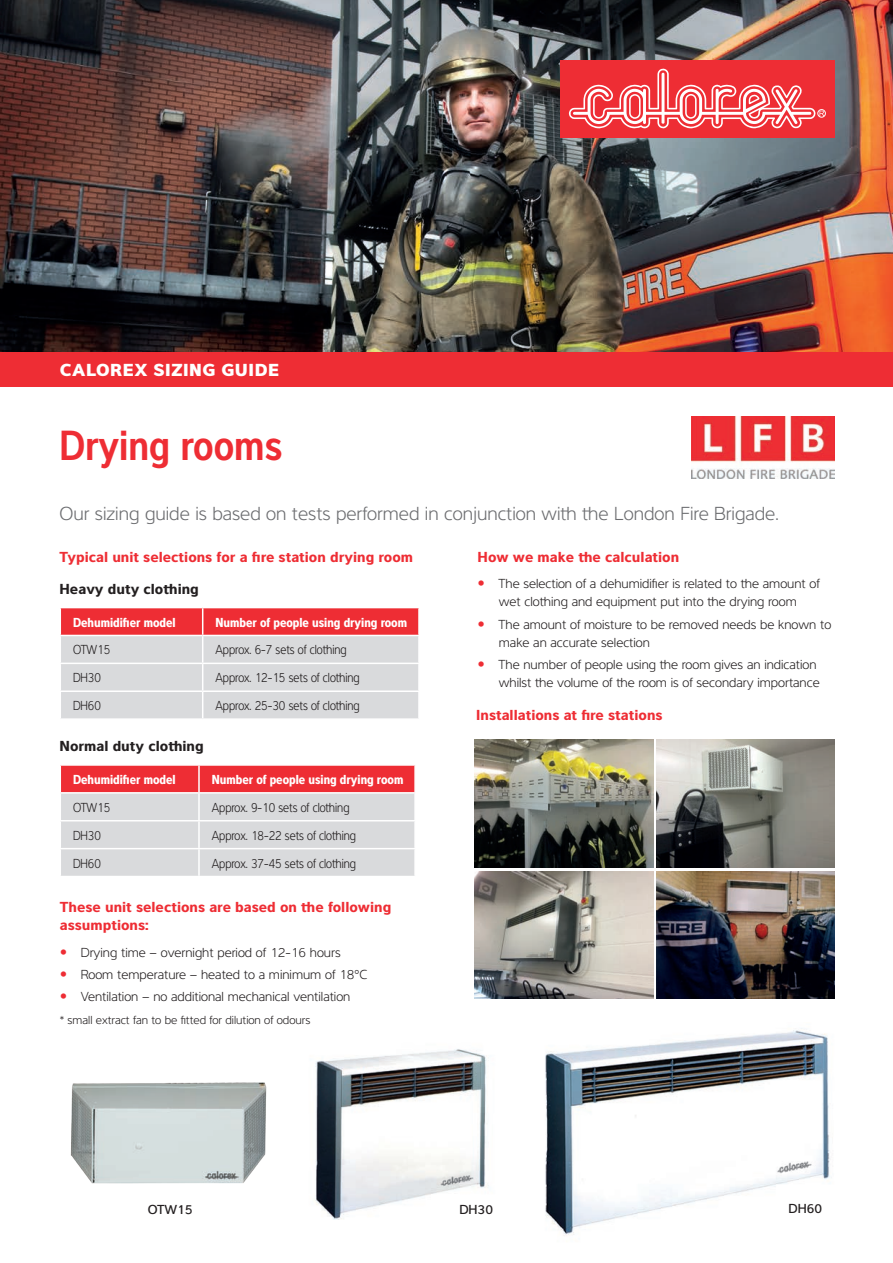
<style>
.page{position:relative;width:893px;height:1263px;background:#fff}
.page>*{position:absolute;margin:0;border:0;box-sizing:border-box;transform-origin:0 0}
.t1{font:43.5px "Interval Pro Semi Bold Cond";color:#ee2d34}
.t2{font:300 19.5px "Interval Pro";color:#6c6d70}
.t3{font:900 18px "Interval Pro";letter-spacing:.03em;color:#fff}
.t4{font:700 15px/18px "Interval Pro";color:#ee2d34}
.t5{font:700 15px "Interval Pro";color:#231f20}
.t6{font:300 13.5px/18px "Interval Pro";color:#231f20}
.t7{font:13.5px "Interval Pro Light Cond";color:#231f20}
.t8{font:13.5px "Interval Pro Bold Cond";color:#fff}
.t9{font:500 13.5px "Interval Pro";color:#231f20}
.t10{font:300 12px "Interval Pro";color:#231f20}
</style>
<div class="page">
<img style="left:0;top:0;width:893px;height:352px">
<div style="left:560px;top:60px;width:275px;height:77px;background:#ee2d34"></div>
<div style="left:817px;top:109px;width:9px;height:9px;border:1px solid #fff;border-radius:50%"></div>
<svg style="left:569px;top:68px;width:255px;height:61px"></svg>
<img style="left:691px;top:417px;width:144px;height:62px">
<svg style="left:60px;top:608px;width:359px;height:111px;background:#dfb2b5"></svg>
<hr style="left:418px;top:608px;width:2px;height:27px;background:#fff">
<hr style="left:60px;top:635px;width:143px;height:1px;background:#fff">
<hr style="left:203px;top:635px;width:217px;height:1px;background:#fff">
<svg style="left:60px;top:765px;width:355px;height:111px;background:#dfb2b5"></svg>
<hr style="left:199px;top:764px;width:217px;height:2px;background:#fff">
<hr style="left:198px;top:766px;width:2px;height:26px;background:#fff">
<hr style="left:414px;top:766px;width:2px;height:26px;background:#fff">
<hr style="left:60px;top:792px;width:139px;height:2px;background:#fff">
<hr style="left:199px;top:792px;width:217px;height:2px;background:#fff">
<div style="left:0;top:352px;width:893px;height:34px;background:#ee2d34"></div>
<img style="left:545px;top:1028px;width:285px;height:208px">
<img style="left:315px;top:1049px;width:174px;height:171px">
<img style="left:70px;top:1082px;width:197px;height:102px">
<img style="left:474px;top:740px;width:179px;height:127px">
<img style="left:656px;top:740px;width:179px;height:127px">
<img style="left:474px;top:871px;width:179px;height:128px">
<img style="left:656px;top:871px;width:179px;height:128px">
<h3 class="t3" style="left:60px;top:356px;width:221px">CALOREX SIZING GUIDE</h3>
<h1 class="t1" style="left:60px;top:411px;width:224px">Drying rooms</h1>
<h2 class="t2" style="left:60px;top:499px;width:721px">Our sizing guide is based on tests performed in conjunction with the London Fire Brigade.</h2>
<p class="t4" style="left:60px;top:546px;width:355px">Typical unit selections for a fire station drying room</p>
<p class="t4" style="left:478px;top:546px;width:203px">How we make the calculation</p>
<p class="t6" style="left:499px;top:574px;width:323px">The selection of a dehumidifier is related to the amount of wet clothing and equipment put into the drying room</p>
<p class="t6" style="left:499px;top:614px;width:334px">The amount of moisture to be removed needs be known to make an accurate selection</p>
<p class="t6" style="left:499px;top:654px;width:323px">The number of people using the room gives an indication whilst the volume of the room is of secondary importance</p>
<p class="t5" style="left:60px;top:577px;width:141px">Heavy duty clothing</p>
<p class="t8" style="left:73px;top:611px;width:104px">Dehumidifier model</p>
<p class="t8" style="left:215px;top:611px;width:193px">Number of people using drying room</p>
<p class="t7" style="left:73px;top:640px;width:39px">OTW15</p>
<p class="t7" style="left:215px;top:640px;width:133px">Approx. 6-7 sets of clothing</p>
<p class="t7" style="left:73px;top:668px;width:29px">DH30</p>
<p class="t7" style="left:215px;top:668px;width:146px">Approx. 12-15 sets of clothing</p>
<p class="t7" style="left:73px;top:696px;width:29px">DH60</p>
<p class="t7" style="left:215px;top:696px;width:146px">Approx. 25-30 sets of clothing</p>
<p class="t4" style="left:476px;top:704px;width:188px">Installations at fire stations</p>
<p class="t5" style="left:60px;top:734px;width:146px">Normal duty clothing</p>
<p class="t8" style="left:73px;top:768px;width:104px">Dehumidifier model</p>
<p class="t8" style="left:212px;top:768px;width:193px">Number of people using drying room</p>
<p class="t7" style="left:73px;top:797px;width:39px">OTW15</p>
<p class="t7" style="left:212px;top:797px;width:139px">Approx. 9-10 sets of clothing</p>
<p class="t7" style="left:73px;top:825px;width:29px">DH30</p>
<p class="t7" style="left:212px;top:825px;width:146px">Approx. 18-22 sets of clothing</p>
<p class="t7" style="left:73px;top:853px;width:29px">DH60</p>
<p class="t7" style="left:212px;top:853px;width:146px">Approx. 37-45 sets of clothing</p>
<p class="t4" style="left:60px;top:897px;width:333px">These unit selections are based on the following assumptions:</p>
<p class="t6" style="left:81px;top:940px;width:288px;line-height:22.2px">Drying time – overnight period of 12-16 hours<br>Room temperature – heated to a minimum of 18°C<br>Ventilation – no additional mechanical ventilation</p>
<p class="t10" style="left:60px;top:1011px;width:252px">* small extract fan to be fitted for dilution of odours</p>
<p class="t9" style="left:148px;top:1199px;width:46px">OTW15</p>
<p class="t9" style="left:459px;top:1199px;width:35px">DH30</p>
<p class="t9" style="left:789px;top:1198px;width:35px">DH60</p>
</div>
